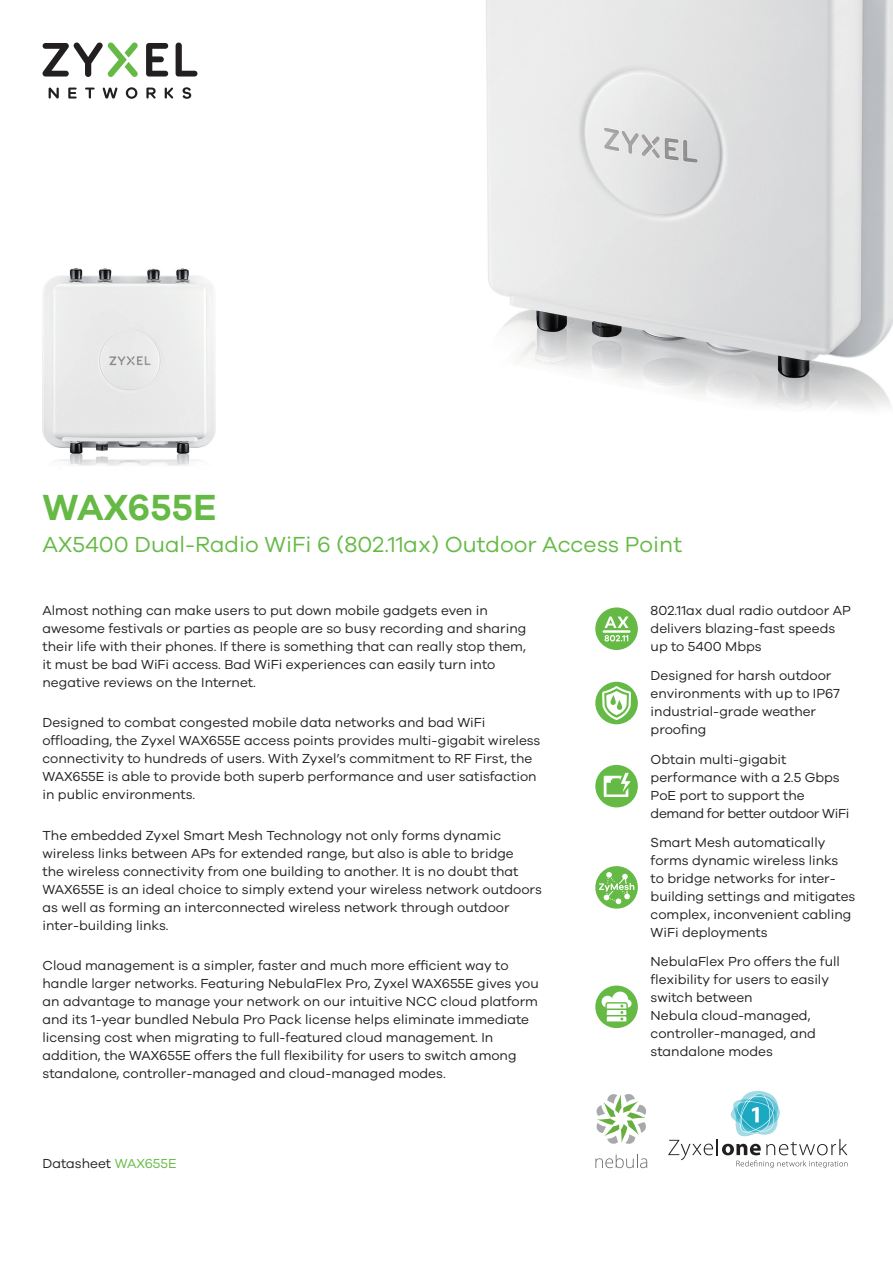
<style>
.page{position:relative;width:893px;height:1263px;background:#fff}
.page>*{position:absolute;margin:0;border:0;box-sizing:border-box;transform-origin:0 0}
.t1{font:600 37.5px "Galano Grotesque";color:#65ba45}
.t2{font:22.5px "Galano Grotesque";color:#65ba45}
.brand_2_0_intro_bene{font:13.5px/18px "Galano Grotesque";color:#231f20}
.brand_2_0_features{font:13.5px/18px "Galano Grotesque";color:#231f20}
.s1{color:#65ba45}
</style>
<div class="page">
<svg style="left:49px;top:88px;width:10px;height:11px"></svg>
<svg style="left:68px;top:88px;width:9px;height:11px"></svg>
<svg style="left:85px;top:88px;width:10px;height:11px"></svg>
<svg style="left:103px;top:88px;width:15px;height:11px"></svg>
<svg style="left:126px;top:87px;width:11px;height:12px"></svg>
<svg style="left:165px;top:88px;width:9px;height:11px"></svg>
<svg style="left:182px;top:87px;width:9px;height:12px"></svg>
<svg style="left:146px;top:88px;width:10px;height:11px"></svg>
<svg style="left:176px;top:43px;width:21px;height:34px"></svg>
<svg style="left:146px;top:43px;width:22px;height:34px"></svg>
<svg style="left:42px;top:42px;width:96px;height:35px"></svg>
<img style="left:42px;top:268px;width:174px;height:198px">
<img style="left:486px;top:0;width:407px;height:409px">
<svg style="left:668px;top:1091px;width:179px;height:77px"></svg>
<svg style="left:595px;top:1154px;width:52px;height:14px"></svg>
<svg style="left:596px;top:1094px;width:50px;height:50px"></svg>
<svg style="left:595px;top:985px;width:43px;height:43px"></svg>
<svg style="left:602px;top:991px;width:30px;height:30px"></svg>
<div style="left:595px;top:682px;width:43px;height:42px;background:#65ba45;border-radius:50%"></div>
<svg style="left:602px;top:686px;width:29px;height:34px"></svg>
<div style="left:595px;top:607px;width:43px;height:43px;background:#65ba45;border-radius:50%"></div>
<hr style="left:603px;top:630px;width:28px;height:3px;background:#fff">
<svg style="left:604px;top:616px;width:24px;height:12px"></svg>
<svg style="left:604px;top:635px;width:24px;height:6px"></svg>
<svg style="left:595px;top:866px;width:43px;height:43px"></svg>
<svg style="left:599px;top:872px;width:35px;height:32px"></svg>
<div style="left:595px;top:765px;width:43px;height:42px;background:#65ba45;border-radius:50%"></div>
<svg style="left:604px;top:773px;width:27px;height:24px"></svg>
<p class="t1" style="left:43px;top:485px;width:176px">WAX655E</p>
<p class="t2" style="left:43px;top:531px;width:641px">AX5400 Dual-Radio WiFi 6 (802.11ax) Outdoor Access Point</p>
<p class="brand_2_0_intro_bene" style="left:43px;top:601px;width:485px">Almost nothing can make users to put down mobile gadgets even in awesome festivals or parties as people are so busy recording and sharing their life with their phones. If there is something that can really stop them,</p>
<p class="brand_2_0_intro_bene" style="left:43px;top:655px;width:454px">it must be bad WiFi access. Bad WiFi experiences can easily turn into negative reviews on the Internet.</p>
<p class="brand_2_0_intro_bene" style="left:43px;top:713px;width:499px">Designed to combat congested mobile data networks and bad WiFi offloading, the Zyxel WAX655E access points provides multi-gigabit wireless connectivity to hundreds of users. With Zyxel’s commitment to RF First, the WAX655E is able to provide both superb performance and user satisfaction in public environments.</p>
<p class="brand_2_0_intro_bene" style="left:43px;top:826px;width:501px">The embedded Zyxel Smart Mesh Technology not only forms dynamic wireless links between APs for extended range, but also is able to bridge<br>the wireless connectivity from one building to another. It is no doubt that WAX655E is an ideal choice to simply extend your wireless network outdoors as well as forming an interconnected wireless network through outdoor inter-building links.</p>
<p class="brand_2_0_intro_bene" style="left:43px;top:956px;width:498px">Cloud management is a simpler, faster and much more efficient way to handle larger networks. Featuring NebulaFlex Pro, Zyxel WAX655E gives you an advantage to manage your network on our intuitive NCC cloud platform and its 1-year bundled Nebula Pro Pack license helps eliminate immediate licensing cost when migrating to full-featured cloud management. In addition, the WAX655E offers the full flexibility for users to switch among standalone, controller-managed and cloud-managed modes.</p>
<p class="brand_2_0_intro_bene" style="left:43px;top:1154px;width:136px">Datasheet <span class="s1">WAX655E</span></p>
<p class="brand_2_0_features" style="left:651px;top:601px;width:202px">802.11ax dual radio outdoor AP delivers blazing-fast speeds up to 5400 Mbps</p>
<p class="brand_2_0_features" style="left:651px;top:666px;width:191px">Designed for harsh outdoor environments with up to IP67 industrial-grade weather proofing</p>
<p class="brand_2_0_features" style="left:651px;top:750px;width:200px">Obtain multi-gigabit performance with a 2.5 Gbps<br>PoE port to support the demand for better outdoor WiFi</p>
<p class="brand_2_0_features" style="left:651px;top:833px;width:206px">Smart Mesh automatically forms dynamic wireless links<br>to bridge networks for inter&shy;building settings and mitigates complex, inconvenient cabling<br>WiFi deployments</p>
<p class="brand_2_0_features" style="left:651px;top:952px;width:191px">NebulaFlex Pro offers the full flexibility for users to easily switch between</p>
<p class="brand_2_0_features" style="left:651px;top:1006px;width:167px">Nebula cloud-managed, controller-managed, and standalone modes</p>
</div>
